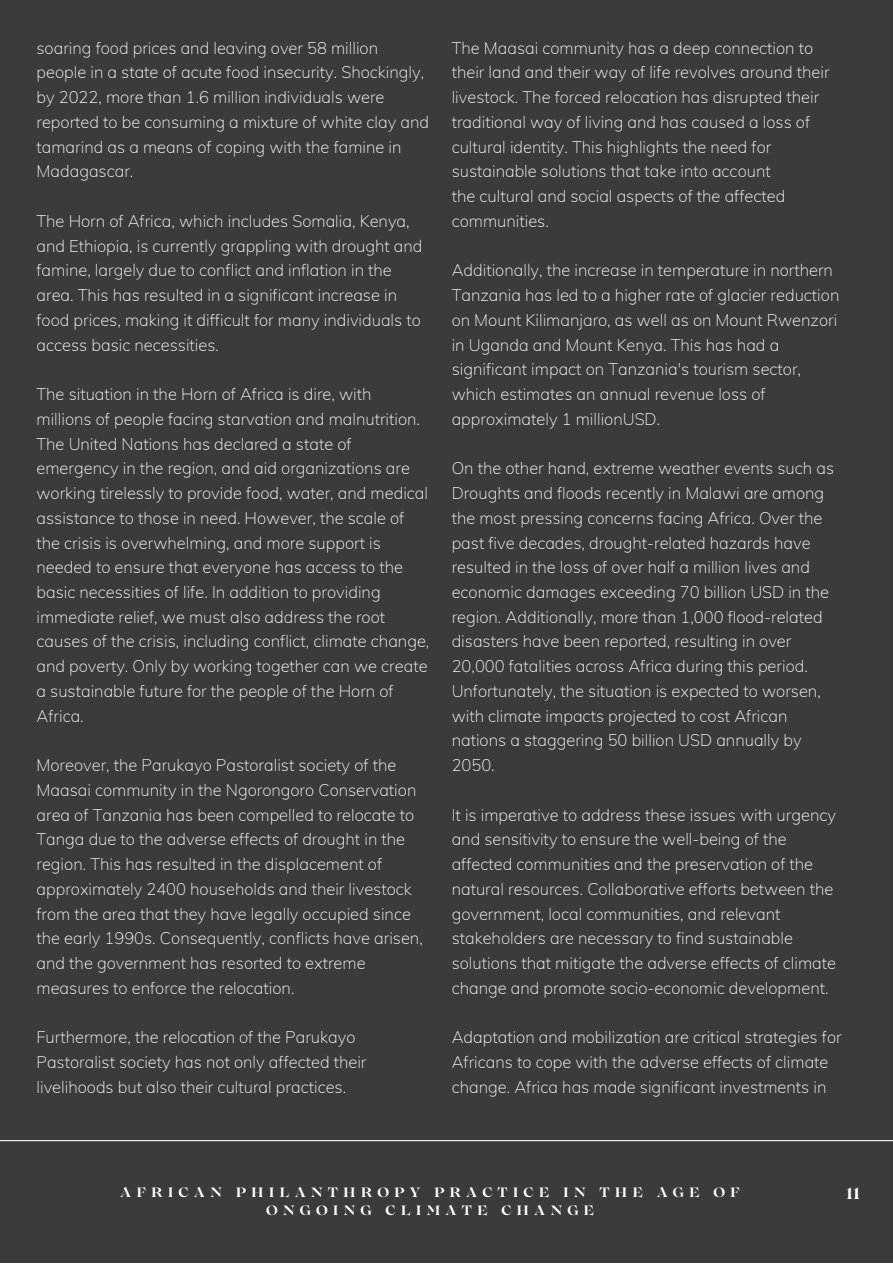
<style>
.page{position:relative;width:893px;height:1264px;background:#fff}
.page>*{position:absolute;margin:0;border:0;box-sizing:border-box;transform-origin:0 0}
.t1{font:200 16.5px/24.8px "Muli";color:#fff}
.t2{font:700 16.5px "Lovelace";color:#fff}
.t3{font:700 13.5px/18px "Lovelace";letter-spacing:.37em;color:#fff;text-align:center}
</style>
<div class="page">
<div style="left:0;top:0;width:892px;height:1262px;background:#3b3b3b"></div>
<hr style="left:0;top:1139px;width:892px;height:2px;background:#f8f8f8">
<p class="t1" style="left:37px;top:35px;width:394px">soaring food prices and leaving over 58 million people in a state of acute food insecurity. Shockingly, by 2022, more than 1.6 million individuals were reported to be consuming a mixture of white clay and tamarind as a means of coping with the famine in Madagascar.</p>
<p class="t1" style="left:37px;top:208px;width:387px">The Horn of Africa, which includes Somalia, Kenya, and Ethiopia, is currently grappling with drought and</p>
<p class="t1" style="left:37px;top:258px;width:386px">famine, largely due to conflict and inflation in the area. This has resulted in a significant increase in food prices, making it difficult for many individuals to access basic necessities.</p>
<p class="t1" style="left:37px;top:381px;width:394px">The situation in the Horn of Africa is dire, with millions of people facing starvation and malnutrition.<br>The United Nations has declared a state of emergency in the region, and aid organizations are working tirelessly to provide food, water, and medical assistance to those in need. However, the scale of the crisis is overwhelming, and more support is needed to ensure that everyone has access to the basic necessities of life. In addition to providing immediate relief, we must also address the root causes of the crisis, including conflict, climate change, and poverty. Only by working together can we create a sustainable future for the people of the Horn of Africa.</p>
<p class="t1" style="left:37px;top:752px;width:381px">Moreover, the Parukayo Pastoralist society of the Maasai community in the Ngorongoro Conservation area of Tanzania has been compelled to relocate to Tanga due to the adverse effects of drought in the</p>
<p class="t1" style="left:37px;top:851px;width:388px">region. This has resulted in the displacement of approximately 2400 households and their livestock from the area that they have legally occupied since the early 1990s. Consequently, conflicts have arisen, and the government has resorted to extreme measures to enforce the relocation.</p>
<p class="t1" style="left:37px;top:1024px;width:331px">Furthermore, the relocation of the Parukayo<br>Pastoralist society has not only affected their livelihoods but also their cultural practices.</p>
<p class="t1" style="left:451px;top:35px;width:379px">The Maasai community has a deep connection to their land and their way of life revolves around their livestock. The forced relocation has disrupted their traditional way of living and has caused a loss of cultural identity. This highlights the need for sustainable solutions that take into account</p>
<p class="t1" style="left:451px;top:183px;width:335px">the cultural and social aspects of the affected communities.</p>
<p class="t1" style="left:451px;top:258px;width:389px">Additionally, the increase in temperature in northern<br>Tanzania has led to a higher rate of glacier reduction</p>
<p class="t1" style="left:451px;top:307px;width:387px">on Mount Kilimanjaro, as well as on Mount Rwenzori in Uganda and Mount Kenya. This has had a significant impact on Tanzania's tourism sector, which estimates an annual revenue loss of approximately 1 millionUSD.</p>
<p class="t1" style="left:451px;top:455px;width:384px">On the other hand, extreme weather events such as Droughts and floods recently in Malawi are among the most pressing concerns facing Africa. Over the past five decades, drought-related hazards have resulted in the loss of over half a million lives and economic damages exceeding 70 billion USD in the region. Additionally, more than 1,000 flood-related disasters have been reported, resulting in over 20,000 fatalities across Africa during this period.<br>Unfortunately, the situation is expected to worsen, with climate impacts projected to cost African nations a staggering 50 billion USD annually by 2050.</p>
<p class="t1" style="left:451px;top:802px;width:386px">It is imperative to address these issues with urgency and sensitivity to ensure the well-being of the affected communities and the preservation of the natural resources. Collaborative efforts between the government, local communities, and relevant stakeholders are necessary to find sustainable solutions that mitigate the adverse effects of climate change and promote socio-economic development.</p>
<p class="t1" style="left:451px;top:1024px;width:391px">Adaptation and mobilization are critical strategies for<br>Africans to cope with the adverse effects of climate</p>
<p class="t1" style="left:451px;top:1074px;width:376px">change. Africa has made significant investments in</p>
<p class="t3" style="left:120px;top:1184px;width:621px">AFRICAN PHILANTHROPY PRACTICE IN THE AGE OF<br>ONGOING CLIMATE CHANGE</p>
<p class="t2" style="left:845px;top:1187px;width:16px">11</p>
</div>
